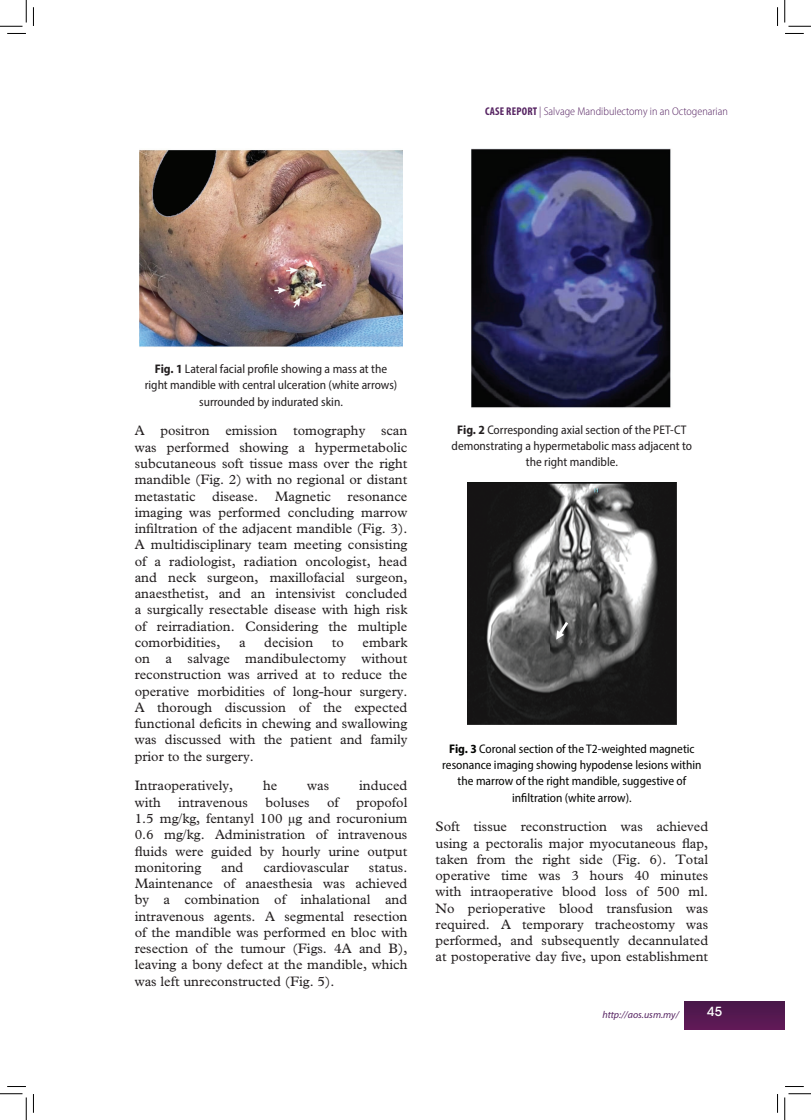
<style>
.page{position:relative;width:811px;height:1120px;background:#fff}
.page>*{position:absolute;margin:0;border:0;box-sizing:border-box;transform-origin:0 0}
.t1{font:13.75px/16.2px "Plantin Std";color:#231f20;text-align:justify}
.t2{font:semi-condensed 12.5px/16.2px "Myriad Pro";color:#231f20;text-align:center}
.t3{font:semi-condensed 12.5px/16.2px "Myriad Pro";color:#040503;text-align:center}
.t4{font:500 12.5px "ITC Avant Garde Std";color:#fff}
.t5{font:300 semi-condensed 11.25px "Myriad Pro";color:#572563}
.t6{font:italic 10px "Myriad Pro";color:#572563}
.s1{font-weight:700;font-stretch:condensed}
.s2{font-weight:700}
</style>
<div class="page">
<div style="left:685px;top:1001px;width:100px;height:28px;background:#541950"></div>
<img style="left:471px;top:148px;width:200px;height:260px">
<img style="left:467px;top:482px;width:210px;height:242px">
<img style="left:140px;top:150px;width:262px;height:197px">
<svg style="left:7px;top:33px;width:19px;height:1px"></svg>
<svg style="left:785px;top:33px;width:19px;height:1px"></svg>
<svg style="left:7px;top:1086px;width:19px;height:1px"></svg>
<svg style="left:785px;top:1086px;width:19px;height:1px"></svg>
<svg style="left:33px;top:7px;width:1px;height:19px"></svg>
<svg style="left:33px;top:1094px;width:1px;height:18px"></svg>
<svg style="left:777px;top:7px;width:1px;height:19px"></svg>
<svg style="left:777px;top:1094px;width:1px;height:18px"></svg>
<svg style="left:0;top:0;width:27px;height:27px"></svg>
<svg style="left:0;top:1093px;width:27px;height:26px"></svg>
<svg style="left:785px;top:0;width:26px;height:27px"></svg>
<svg style="left:785px;top:1093px;width:26px;height:26px"></svg>
<p class="t5" style="left:485px;top:104px;width:244px"><span class="s1">CASE REPORT</span> | Salvage Mandibulectomy in an Octogenarian</p>
<p class="t2" style="left:145px;top:360px;width:254px"><span class="s2">Fig. 1</span> Lateral facial profile showing a mass at the right mandible with central ulceration (white arrows) surrounded by indurated skin.</p>
<p class="t1" style="left:135px;top:423px;width:274px">A positron emission tomography scan was performed showing a hypermetabolic subcutaneous soft tissue mass over the right mandible (Fig. 2) with no regional or distant metastatic disease. Magnetic resonance imaging was performed concluding marrow infiltration of the adjacent mandible (Fig. 3).<br>A multidisciplinary team meeting consisting of a radiologist, radiation oncologist, head and neck surgeon, maxillofacial surgeon, anaesthetist, and an intensivist concluded a surgically resectable disease with high risk of reirradiation. Considering the multiple comorbidities,</p>
<p class="t1" style="left:135px;top:634px;width:274px;text-indent:228px">embark on a salvage mandibulectomy without reconstruction was arrived at to reduce the operative morbidities of long-hour surgery.<br>A thorough discussion of the expected functional deficits in chewing and swallowing was discussed with the patient and family prior to the surgery.</p>
<p class="t1" style="left:135px;top:777px;width:100px">Intraoperatively,</p>
<p class="t1" style="left:263px;top:777px;width:16px">he</p>
<p class="t1" style="left:307px;top:777px;width:24px">was</p>
<p class="t1" style="left:359px;top:777px;width:50px">induced</p>
<p class="t1" style="left:135px;top:794px;width:28px">with</p>
<p class="t1" style="left:178px;top:794px;width:71px">intravenous</p>
<p class="t1" style="left:266px;top:794px;width:46px">boluses</p>
<p class="t1" style="left:327px;top:794px;width:13px">of</p>
<p class="t1" style="left:239px;top:634px;width:8px">a</p>
<p class="t1" style="left:264px;top:634px;width:51px">decision</p>
<p class="t1" style="left:332px;top:634px;width:14px">to</p>
<p class="t1" style="left:135px;top:794px;width:274px;text-indent:222px">propofol 1.5 mg/kg, fentanyl 100 µg and rocuronium 0.6 mg/kg. Administration of intravenous fluids were guided by hourly urine output monitoring</p>
<p class="t1" style="left:221px;top:859px;width:24px">and</p>
<p class="t1" style="left:263px;top:859px;width:87px">cardiovascular</p>
<p class="t1" style="left:135px;top:859px;width:274px;text-indent:234px">status.<br>Maintenance of anaesthesia was achieved by a combination of inhalational and intravenous agents. A segmental resection of the mandible was performed en bloc with resection of the tumour (Figs. 4A and B), leaving a bony defect at the mandible, which was left unreconstructed (Fig. 5).</p>
<p class="t2" style="left:452px;top:421px;width:242px"><span class="s2">Fig. 2</span> Corresponding axial section of the PET-CT demonstrating a hypermetabolic mass adjacent to the right mandible.</p>
<p class="t3" style="left:442px;top:740px;width:261px"><span class="s2">Fig. 3</span> Coronal section of the T2-weighted magnetic resonance imaging showing hypodense lesions within the marrow of the right mandible, suggestive of infiltration (white arrow).</p>
<p class="t1" style="left:436px;top:818px;width:274px">Soft tissue reconstruction was achieved using a pectoralis major myocutaneous flap, taken from the right side (Fig. 6). Total operative time was 3 hours 40 minutes with intraoperative blood loss of 500 ml.<br>No perioperative blood transfusion was required. A temporary tracheostomy was performed, and subsequently decannulated at postoperative day five, upon establishment</p>
<p class="t6" style="left:602px;top:1008px;width:78px">http://aos.usm.my/</p>
<p class="t4" style="left:707px;top:1004px;width:16px">45</p>
</div>
